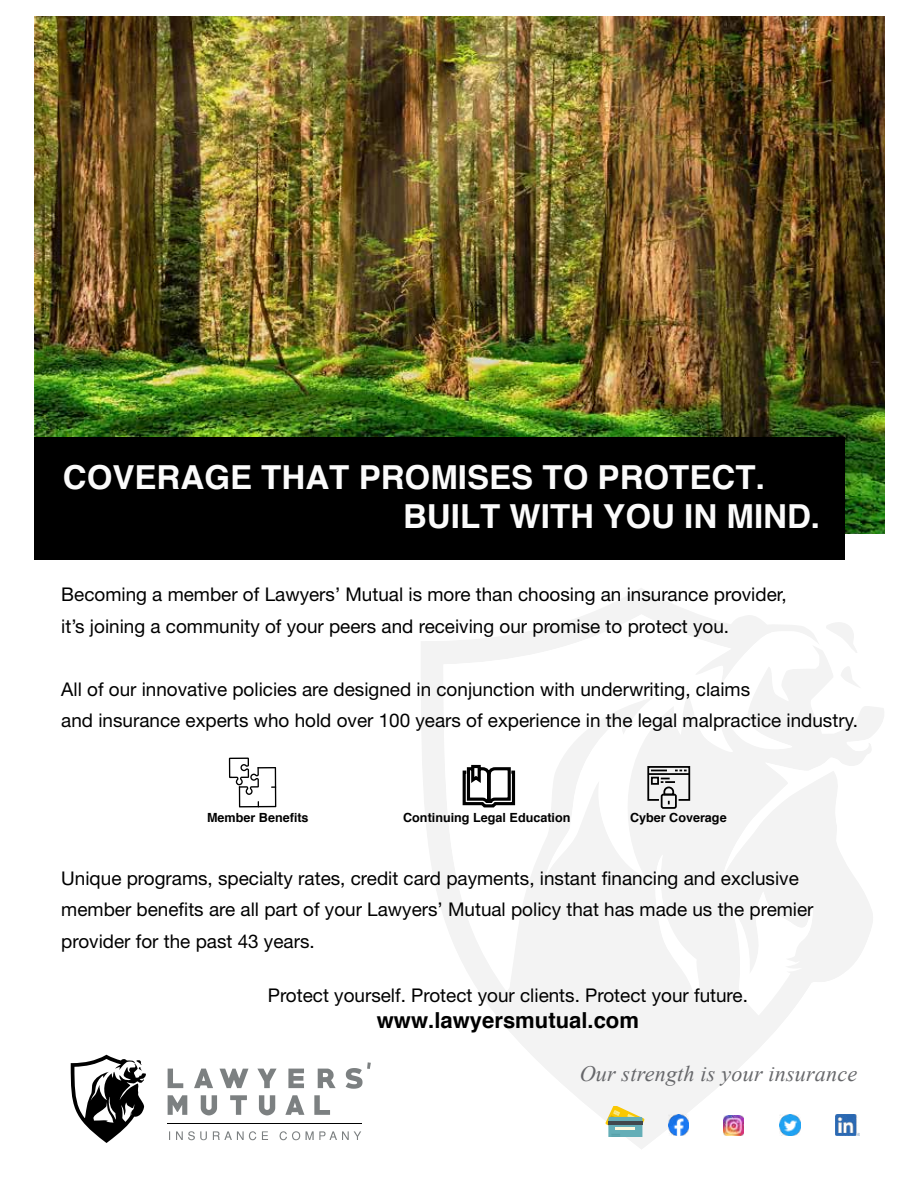
<style>
.page{position:relative;width:918px;height:1188px;background:#fff}
.page>*{position:absolute;margin:0;border:0;box-sizing:border-box;transform-origin:0 0}
.t1{font:700 33px/39.8px "Helvetica";color:#fbfbfb}
.t2{font:italic 22.05px "Times New Roman";letter-spacing:.01em;color:#67686b}
.t3{font:700 22.05px "Helvetica";color:#000}
.t4{font:18.9px/31.5px "Helvetica Neue LT Std";color:#000}
.t5{font:700 12.6px "Helvetica";color:#000}
</style>
<div class="page">
<img style="left:34px;top:16px;width:851px;height:518px">
<div style="left:34px;top:437px;width:811px;height:123px;background:#000"></div>
<svg style="left:71px;top:1055px;width:75px;height:88px"></svg>
<svg style="left:168px;top:1062px;width:203px;height:53px"></svg>
<svg style="left:169px;top:1131px;width:192px;height:9px"></svg>
<hr style="left:168px;top:1123px;width:194px;height:1px;background:#000">
<div style="left:661px;top:794px;width:16px;height:15px;border:2px solid #000;border-radius:2px"></div>
<svg style="left:646px;top:765px;width:45px;height:39px"></svg>
<svg style="left:462px;top:764px;width:54px;height:44px"></svg>
<svg style="left:229px;top:758px;width:47px;height:49px"></svg>
<svg style="left:605px;top:1106px;width:40px;height:31px"></svg>
<h1 class="t1" style="left:403px;top:456px;width:419px;text-indent:-340px">COVERAGE THAT PROMISES TO PROTECT.<br>BUILT WITH YOU IN MIND.</h1>
<p class="t4" style="left:61px;top:578px;width:727px">Becoming a member of Lawyers’ Mutual is more than choosing an insurance provider, it’s joining a community of your peers and receiving our promise to protect you.</p>
<p class="t4" style="left:61px;top:673px;width:798px">All of our innovative policies are designed in conjunction with underwriting, claims<br>and insurance experts who hold over 100 years of experience in the legal malpractice industry.</p>
<p class="t5" style="left:207px;top:809px;width:103px">Member Benefits</p>
<p class="t5" style="left:403px;top:809px;width:169px">Continuing Legal Education</p>
<p class="t5" style="left:630px;top:809px;width:98px">Cyber Coverage</p>
<p class="t4" style="left:61px;top:862px;width:754px">Unique programs, specialty rates, credit card payments, instant financing and exclusive member benefits are all part of your Lawyers’ Mutual policy that has made us the premier provider for the past 43 years.</p>
<p class="t4" style="left:268px;top:979px;width:482px">Protect yourself. Protect your clients. Protect your future.</p>
<p class="t3" style="left:377px;top:1006px;width:264px">www.lawyersmutual.com</p>
<p class="t2" style="left:580px;top:1059px;width:279px">Our strength is your insurance</p>
</div>
